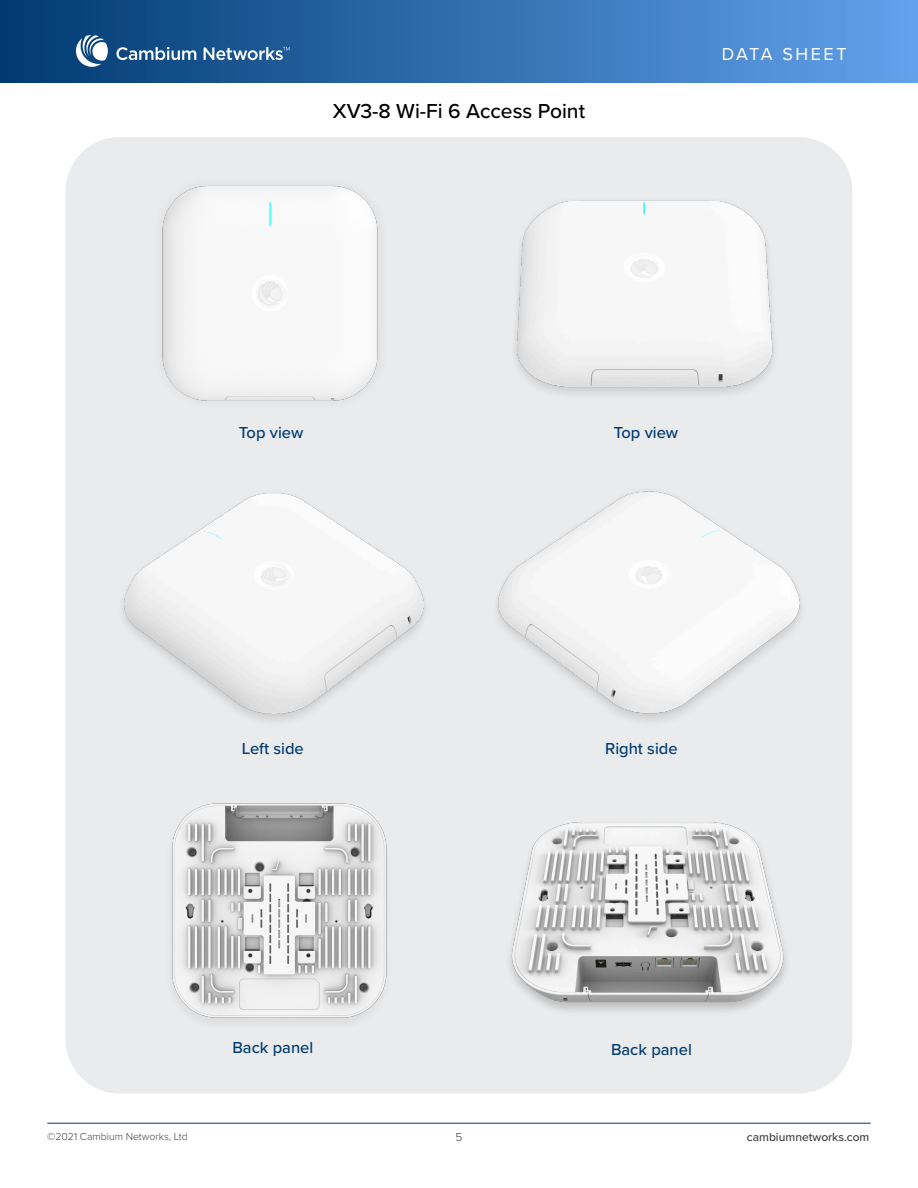
<style>
.page{position:relative;width:918px;height:1188px;background:#fff}
.page>*{position:absolute;margin:0;border:0;box-sizing:border-box;transform-origin:0 0}
.t1{font:500 21px "Proxima Nova";color:#000}
.t2{font:18px "Proxima Nova";letter-spacing:.14em;color:#fff}
.t3{font:500 16.5px "Proxima Nova";color:#003a6f}
.t4{font:500 12px "Proxima Nova";color:#404041}
.t5{font:300 12px "Proxima Nova";color:#404041}
.t6{font:300 10.5px "Proxima Nova";color:#404041}
</style>
<div class="page">
<hr style="left:47px;top:1123px;width:824px;height:1px;background:#003a6f">
<div style="left:0;top:0;width:918px;height:82px;background:linear-gradient(to right,#003a70,#62a1ec)"></div>
<svg style="left:116px;top:47px;width:80px;height:13px"></svg>
<svg style="left:204px;top:47px;width:86px;height:13px"></svg>
<svg style="left:76px;top:35px;width:32px;height:32px"></svg>
<div style="left:66px;top:137px;width:786px;height:956px;background:#eaebec;border-radius:54px"></div>
<img style="left:162px;top:185px;width:216px;height:216px">
<img style="left:515px;top:200px;width:259px;height:194px">
<img style="left:510px;top:822px;width:276px;height:189px">
<img style="left:497px;top:491px;width:304px;height:230px">
<img style="left:123px;top:493px;width:302px;height:228px">
<img style="left:172px;top:803px;width:215px;height:219px">
<p class="t1" style="left:333px;top:95px;width:254px">XV3-8 Wi-Fi 6 Access Point</p>
<p class="t2" style="left:722px;top:41px;width:126px">DATA SHEET</p>
<p class="t3" style="left:239px;top:420px;width:66px">Top view</p>
<p class="t3" style="left:614px;top:420px;width:66px">Top view</p>
<p class="t3" style="left:242px;top:736px;width:63px">Left side</p>
<p class="t3" style="left:605px;top:736px;width:74px">Right side</p>
<p class="t3" style="left:232px;top:1035px;width:82px">Back panel</p>
<p class="t3" style="left:611px;top:1037px;width:82px">Back panel</p>
<p class="t6" style="left:47px;top:1128px;width:142px">©2021 Cambium Networks, Ltd</p>
<p class="t5" style="left:456px;top:1128px;width:8px">5</p>
<p class="t4" style="left:747px;top:1128px;width:124px">cambiumnetworks.com</p>
</div>
